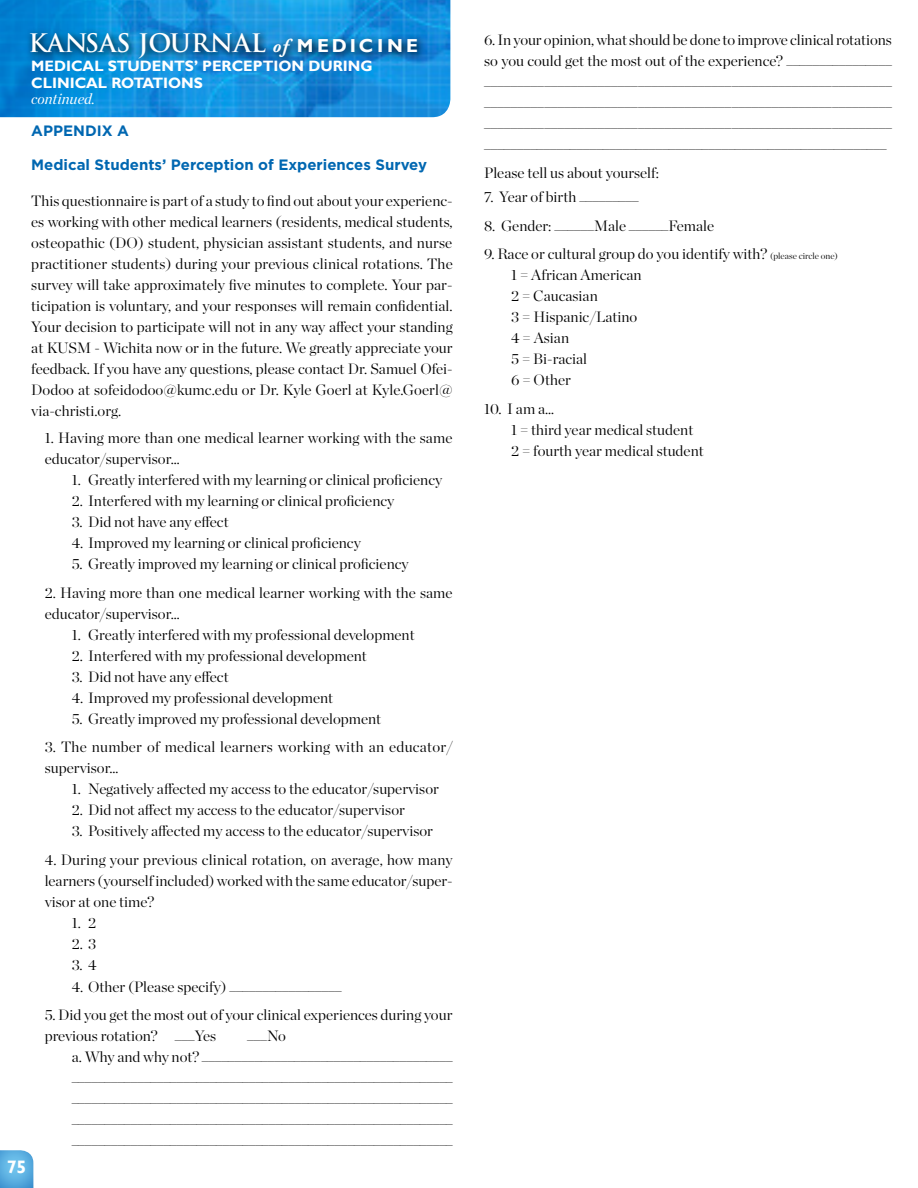
<style>
.page{position:relative;width:918px;height:1188px;background:#fff}
.page>*{position:absolute;margin:0;border:0;box-sizing:border-box;transform-origin:0 0}
.t1{font:700 24.9px "Trajan Pro";color:#fff}
.t2{font:700 18px "Gill Sans";color:#fff}
.t3{font:300 15px/21px "Chronicle Display";color:#000;text-align:justify}
.t4{font:700 15px "Gotham";color:#0067b1}
.t5{font:700 15px "Gill Sans";color:#fff}
.t6{font:italic 15px "Chronicle Display";color:#fff}
.s1{font-family:"Adobe Garamond Pro";font-style:italic;font-size:18.75px}
.s2{font-family:"Gill Sans";font-size:18.75px}
.s3{font-size:9px}
</style>
<div class="page">
<img style="left:0;top:0;width:450px;height:117px">
<svg style="left:0;top:1150px;width:34px;height:38px"></svg>
<svg style="left:26px;top:27px;width:402px;height:41px;background:#107abd"></svg>
<p class="t1" style="left:28px;top:28px;width:391px">KANSAS JOURNAL <span class="s1">of</span> <span class="s2">M EDIC I N E</span></p>
<p class="t5" style="left:31px;top:57px;width:343px">MEDICAL STUDENTS’ PERCEPTION DURING</p>
<p class="t5" style="left:31px;top:74px;width:173px">CLINICAL ROTATIONS</p>
<p class="t6" style="left:31px;top:87px;width:65px">continued.</p>
<p class="t4" style="left:31px;top:121px;width:99px">APPENDIX A</p>
<p class="t4" style="left:31px;top:155px;width:397px">Medical Students’ Perception of Experiences Survey</p>
<p class="t3" style="left:31px;top:190px;width:423px">This questionnaire is part of a study to find out about your experienc&shy;es working with other medical learners (residents, medical students, osteopathic (DO) student, physician assistant students, and nurse practitioner students) during your previous clinical rotations. The survey will take approximately five minutes to complete. Your par&shy;ticipation is voluntary, and your responses will remain confidential.<br>Your decision to participate will not in any way affect your standing at KUSM - Wichita now or in the future. We greatly appreciate your feedback. If you have any questions, please contact Dr. Samuel Ofei-Dodoo at sofeidodoo@kumc.edu or Dr. Kyle Goerl at Kyle.Goerl@ via-christi.org.</p>
<p class="t3" style="left:45px;top:427px;width:409px">1. Having more than one medical learner working with the same educator/supervisor…</p>
<p class="t3" style="left:72px;top:469px;width:372px">1. Greatly interfered with my learning or clinical proficiency</p>
<p class="t3" style="left:72px;top:490px;width:324px">2. Interfered with my learning or clinical proficiency</p>
<p class="t3" style="left:72px;top:511px;width:158px">3. Did not have any effect</p>
<p class="t3" style="left:72px;top:532px;width:291px">4. Improved my learning or clinical proficiency</p>
<p class="t3" style="left:72px;top:553px;width:338px">5. Greatly improved my learning or clinical proficiency</p>
<p class="t3" style="left:45px;top:581px;width:409px">2. Having more than one medical learner working with the same educator/supervisor…</p>
<p class="t3" style="left:72px;top:623px;width:344px">1. Greatly interfered with my professional development</p>
<p class="t3" style="left:72px;top:644px;width:297px">2. Interfered with my professional development</p>
<p class="t3" style="left:72px;top:665px;width:158px">3. Did not have any effect</p>
<p class="t3" style="left:72px;top:686px;width:263px">4. Improved my professional development</p>
<p class="t3" style="left:72px;top:707px;width:311px">5. Greatly improved my professional development</p>
<p class="t3" style="left:45px;top:736px;width:410px">3. The number of medical learners working with an educator/ supervisor…</p>
<p class="t3" style="left:72px;top:778px;width:369px">1. Negatively affected my access to the educator/supervisor</p>
<p class="t3" style="left:72px;top:799px;width:335px">2. Did not affect my access to the educator/supervisor</p>
<p class="t3" style="left:72px;top:820px;width:363px">3. Positively affected my access to the educator/supervisor</p>
<p class="t3" style="left:45px;top:848px;width:409px">4. During your previous clinical rotation, on average, how many learners (yourself included) worked with the same educator/super&shy;visor at one time?</p>
<p class="t3" style="left:72px;top:911px;width:26px">1. 2</p>
<p class="t3" style="left:72px;top:932px;width:26px">2. 3</p>
<p class="t3" style="left:72px;top:953px;width:26px">3. 4</p>
<p class="t3" style="left:72px;top:975px;width:271px">4. Other (Please specify) _________________</p>
<p class="t3" style="left:45px;top:1003px;width:409px">5. Did you get the most out of your clinical experiences during your previous rotation? ___Yes</p>
<p class="t3" style="left:247px;top:1024px;width:40px">___No</p>
<p class="t3" style="left:72px;top:1045px;width:383px">a. Why and why not? ______________________________________ __________________________________________________________ __________________________________________________________ __________________________________________________________ __________________________________________________________</p>
<p class="t2" style="left:7px;top:1156px;width:21px">75</p>
<p class="t3" style="left:484px;top:28px;width:410px">6. In your opinion, what should be done to improve clinical rotations so you could get the most out of the experience? ________________ _____________________________________________________________ _____________________________________________________________ _____________________________________________________________ _____________________________________________________________</p>
<p class="t3" style="left:484px;top:161px;width:176px">Please tell us about yourself:</p>
<p class="t3" style="left:484px;top:185px;width:156px">7. Year of birth _________</p>
<p class="t3" style="left:484px;top:214px;width:232px">8. Gender: ______Male ______Female</p>
<p class="t3" style="left:484px;top:242px;width:355px">9. Race or cultural group do you identify with? <span class="s3">(please circle one)</span></p>
<p class="t3" style="left:511px;top:263px;width:132px">1 = African American</p>
<p class="t3" style="left:511px;top:284px;width:88px">2 = Caucasian</p>
<p class="t3" style="left:511px;top:305px;width:128px">3 = Hispanic/Latino</p>
<p class="t3" style="left:511px;top:326px;width:60px">4 = Asian</p>
<p class="t3" style="left:511px;top:347px;width:78px">5 = Bi-racial</p>
<p class="t3" style="left:511px;top:368px;width:61px">6 = Other</p>
<p class="t3" style="left:484px;top:397px;width:72px">10. I am a…</p>
<p class="t3" style="left:511px;top:418px;width:184px">1 = third year medical student</p>
<p class="t3" style="left:511px;top:439px;width:194px">2 = fourth year medical student</p>
</div>
